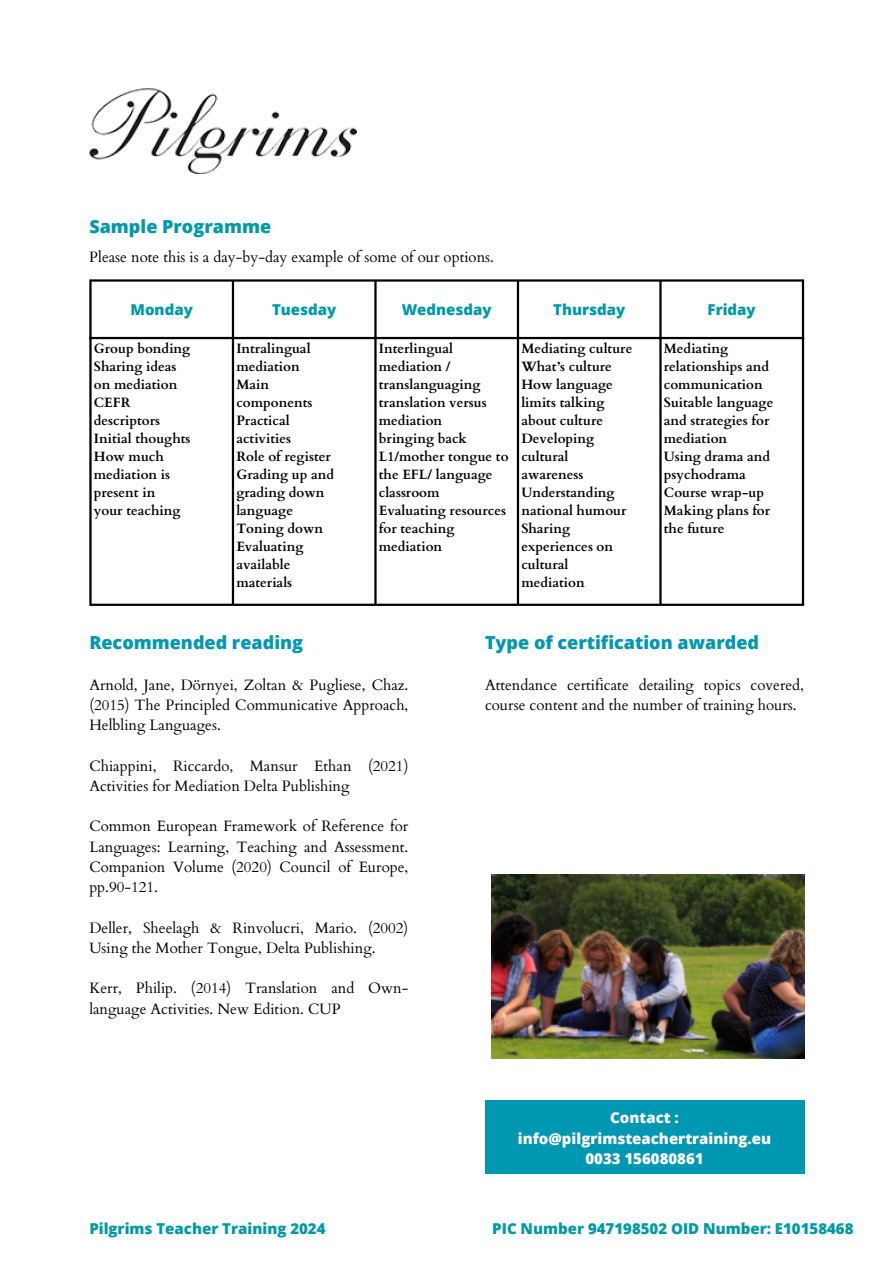
<style>
.page{position:relative;width:893px;height:1264px;background:#fff}
.page>*{position:absolute;margin:0;border:0;box-sizing:border-box;transform-origin:0 0}
.t1{font:800 18px "Open Sans";color:#0097b2}
.t2{font:800 18px "Open Sans";color:#0099a9}
.t3{font:15px/20.2px "Cardo";color:#000}
.t4{font:800 15px "Open Sans";color:#0099a9}
.t5{font:800 15px "Open Sans";color:#fff}
.t6{font:700 13.5px "Cardo";color:#000}
</style>
<div class="page">
<img style="left:89px;top:88px;width:267px;height:86px">
<img style="left:491px;top:874px;width:313px;height:184px">
<div style="left:485px;top:1100px;width:319px;height:74px;background:#0097b2"></div>
<hr style="left:89px;top:281px;width:3px;height:322px;background:#000">
<hr style="left:232px;top:281px;width:2px;height:322px;background:#000">
<hr style="left:374px;top:281px;width:2px;height:322px;background:#000">
<hr style="left:517px;top:281px;width:2px;height:322px;background:#000">
<hr style="left:659px;top:281px;width:2px;height:322px;background:#000">
<hr style="left:801px;top:281px;width:3px;height:322px;background:#000">
<hr style="left:89px;top:279px;width:715px;height:2px;background:#000">
<hr style="left:89px;top:337px;width:715px;height:2px;background:#000">
<hr style="left:89px;top:603px;width:715px;height:3px;background:#000">
<p class="t2" style="left:89px;top:214px;width:183px">Sample Programme</p>
<p class="t3" style="left:89px;top:247px;width:406px">Please note this is a day-by-day example of some of our options.</p>
<p class="t4" style="left:130px;top:299px;width:64px">Monday</p>
<p class="t4" style="left:272px;top:299px;width:66px">Tuesday</p>
<p class="t4" style="left:401px;top:299px;width:91px">Wednesday</p>
<p class="t4" style="left:553px;top:299px;width:74px">Thursday</p>
<p class="t4" style="left:707px;top:299px;width:50px">Friday</p>
<p class="t6" style="left:94px;top:339px;width:98px">Group bonding</p>
<p class="t6" style="left:94px;top:357px;width:84px">Sharing ideas</p>
<p class="t6" style="left:94px;top:375px;width:85px">on mediation</p>
<p class="t6" style="left:94px;top:393px;width:39px">CEFR</p>
<p class="t6" style="left:94px;top:411px;width:68px">descriptors</p>
<p class="t6" style="left:94px;top:429px;width:98px">Initial thoughts</p>
<p class="t6" style="left:94px;top:447px;width:71px">How much</p>
<p class="t6" style="left:94px;top:465px;width:78px">mediation is</p>
<p class="t6" style="left:94px;top:483px;width:63px">present in</p>
<p class="t6" style="left:94px;top:501px;width:88px">your teaching</p>
<p class="t6" style="left:236px;top:339px;width:76px">Intralingual</p>
<p class="t6" style="left:236px;top:357px;width:65px">mediation</p>
<p class="t6" style="left:236px;top:375px;width:34px">Main</p>
<p class="t6" style="left:236px;top:393px;width:78px">components</p>
<p class="t6" style="left:236px;top:411px;width:55px">Practical</p>
<p class="t6" style="left:236px;top:429px;width:56px">activities</p>
<p class="t6" style="left:236px;top:447px;width:96px">Role of register</p>
<p class="t6" style="left:236px;top:465px;width:99px">Grading up and</p>
<p class="t6" style="left:236px;top:483px;width:90px">grading down</p>
<p class="t6" style="left:236px;top:501px;width:58px">language</p>
<p class="t6" style="left:236px;top:519px;width:88px">Toning down</p>
<p class="t6" style="left:236px;top:537px;width:69px">Evaluating</p>
<p class="t6" style="left:236px;top:555px;width:56px">available</p>
<p class="t6" style="left:236px;top:573px;width:57px">materials</p>
<p class="t6" style="left:379px;top:339px;width:76px">Interlingual</p>
<p class="t6" style="left:379px;top:357px;width:73px">mediation /</p>
<p class="t6" style="left:379px;top:375px;width:103px">translanguaging</p>
<p class="t6" style="left:379px;top:393px;width:109px">translation versus</p>
<p class="t6" style="left:379px;top:411px;width:65px">mediation</p>
<p class="t6" style="left:379px;top:429px;width:90px">bringing back</p>
<p class="t6" style="left:379px;top:447px;width:131px">L1/mother tongue to</p>
<p class="t6" style="left:379px;top:465px;width:115px">the EFL/ language</p>
<p class="t6" style="left:379px;top:483px;width:62px">classroom</p>
<p class="t6" style="left:379px;top:501px;width:129px">Evaluating resources</p>
<p class="t6" style="left:379px;top:519px;width:77px">for teaching</p>
<p class="t6" style="left:379px;top:537px;width:65px">mediation</p>
<p class="t6" style="left:521px;top:339px;width:112px">Mediating culture</p>
<p class="t6" style="left:521px;top:357px;width:92px">What’s culture</p>
<p class="t6" style="left:521px;top:375px;width:93px">How language</p>
<p class="t6" style="left:521px;top:393px;width:85px">limits talking</p>
<p class="t6" style="left:521px;top:411px;width:83px">about culture</p>
<p class="t6" style="left:521px;top:429px;width:74px">Developing</p>
<p class="t6" style="left:521px;top:447px;width:49px">cultural</p>
<p class="t6" style="left:521px;top:465px;width:64px">awareness</p>
<p class="t6" style="left:521px;top:483px;width:95px">Understanding</p>
<p class="t6" style="left:521px;top:501px;width:107px">national humour</p>
<p class="t6" style="left:521px;top:519px;width:50px">Sharing</p>
<p class="t6" style="left:521px;top:537px;width:93px">experiences on</p>
<p class="t6" style="left:521px;top:555px;width:49px">cultural</p>
<p class="t6" style="left:521px;top:573px;width:65px">mediation</p>
<p class="t6" style="left:663px;top:339px;width:66px">Mediating</p>
<p class="t6" style="left:663px;top:357px;width:107px">relationships and</p>
<p class="t6" style="left:663px;top:375px;width:100px">communication</p>
<p class="t6" style="left:663px;top:393px;width:111px">Suitable language</p>
<p class="t6" style="left:663px;top:411px;width:107px">and strategies for</p>
<p class="t6" style="left:663px;top:429px;width:65px">mediation</p>
<p class="t6" style="left:663px;top:447px;width:108px">Using drama and</p>
<p class="t6" style="left:663px;top:465px;width:84px">psychodrama</p>
<p class="t6" style="left:663px;top:483px;width:102px">Course wrap-up</p>
<p class="t6" style="left:663px;top:501px;width:108px">Making plans for</p>
<p class="t6" style="left:663px;top:519px;width:62px">the future</p>
<p class="t1" style="left:89px;top:630px;width:215px">Recommended reading</p>
<p class="t3" style="left:89px;top:674px;width:320px;text-align:justify">Arnold, Jane, Dörnyei, Zoltan &amp; Pugliese, Chaz. (2015) The Principled Communicative Approach, Helbling Languages.</p>
<p class="t3" style="left:89px;top:755px;width:320px">Chiappini, Riccardo, Mansur Ethan (2021)<br>Activities for Mediation Delta Publishing</p>
<p class="t3" style="left:89px;top:816px;width:320px;text-align:justify">Common European Framework of Reference for Languages: Learning, Teaching and Assessment.<br>Companion Volume (2020) Council of Europe, pp.90-121.</p>
<p class="t3" style="left:89px;top:917px;width:320px">Deller, Sheelagh &amp; Rinvolucri, Mario. (2002)<br>Using the Mother Tongue, Delta Publishing.</p>
<p class="t3" style="left:89px;top:978px;width:320px">Kerr, Philip. (2014) Translation and Own&shy;language Activities. New Edition. CUP</p>
<p class="t1" style="left:485px;top:630px;width:275px">Type of certification awarded</p>
<p class="t3" style="left:485px;top:674px;width:320px">Attendance certificate detailing topics covered, course content and the number of training hours.</p>
<p class="t5" style="left:610px;top:1107px;width:70px">Contact :</p>
<p class="t5" style="left:518px;top:1127px;width:255px">info@pilgrimsteachertraining.eu</p>
<p class="t5" style="left:585px;top:1147px;width:120px">0033 156080861</p>
<p class="t4" style="left:89px;top:1218px;width:238px">Pilgrims Teacher Training 2024</p>
<p class="t4" style="left:492px;top:1218px;width:362px">PIC Number 947198502 OID Number: E10158468</p>
</div>
